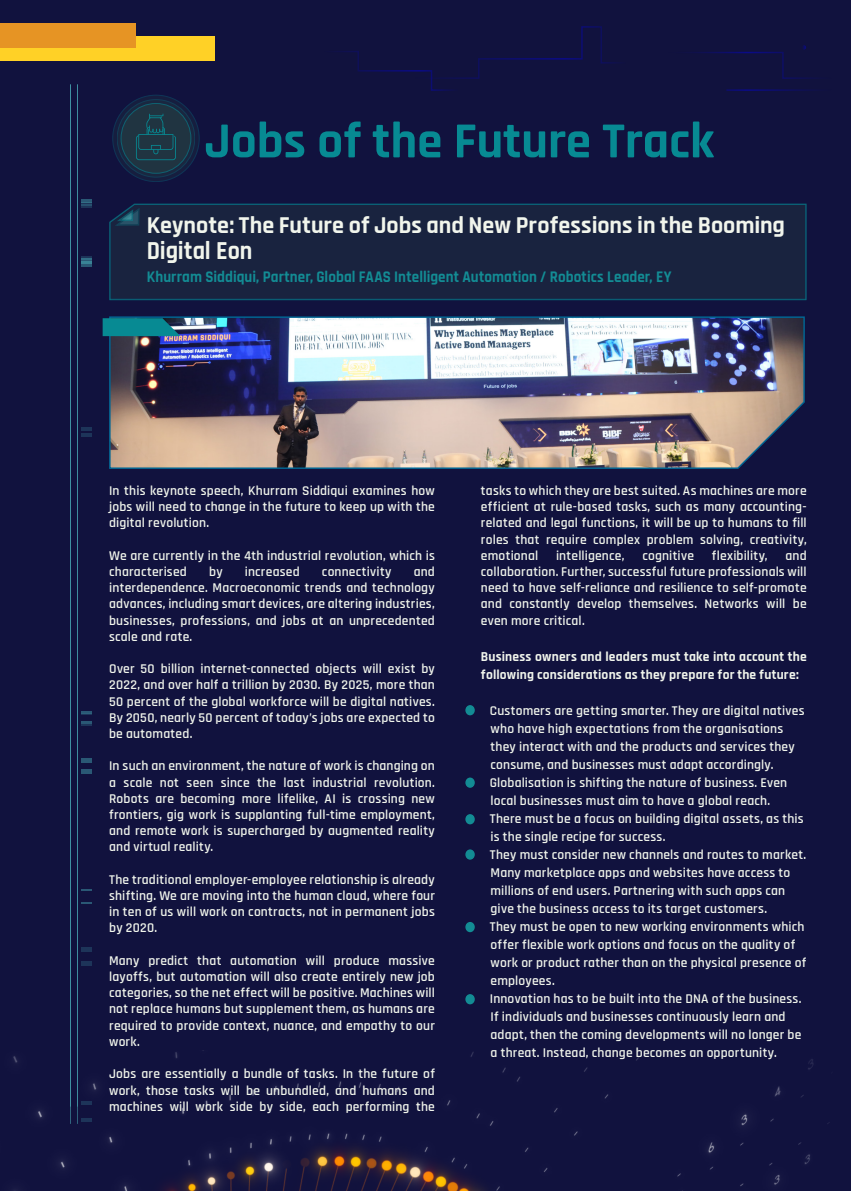
<style>
.page{position:relative;width:851px;height:1191px;background:#fff}
.page>*{position:absolute;margin:0;border:0;box-sizing:border-box;transform-origin:0 0}
.t1{font:700 51px "Rajdhani";color:#078a93}
.t2{font:700 25.65px "Rajdhani";letter-spacing:-.005em;color:#f1f5ec;scale:.93 1}
.t3{font:700 24px "Rajdhani";color:#f1f5ec}
.t4{font:700 16.05px "Rajdhani";letter-spacing:.005em;color:#138c94;scale:.93 1}
.t5{font:600 13.5px/16.2px "Rajdhani";letter-spacing:.015em;color:#f1f5ec;text-align:justify}
.t6{font:700 13.5px/18px "Rajdhani";letter-spacing:.01em;color:#f1f5ec}
</style>
<div class="page">
<div style="left:0;top:0;width:850px;height:1191px;background:#11123e"></div>
<img style="left:13px;top:1050px;width:817px;height:141px">
<div style="left:0;top:36px;width:215px;height:24px;background:#ffd126"></div>
<div style="left:0;top:24px;width:136px;height:24px;background:#e69424"></div>
<hr style="left:70px;top:84px;width:1px;height:1039px;background:#52c4ca">
<hr style="left:77px;top:84px;width:1px;height:1039px;background:#52c4ca">
<hr style="left:81px;top:1118px;width:11px;height:4px;background:#1d3459">
<div style="left:81px;top:961px;width:11px;height:5px;background:#1d3459"></div>
<div style="left:81px;top:769px;width:11px;height:5px;background:#2a5875"></div>
<svg style="left:81px;top:721px;width:11px;height:5px"></svg>
<svg style="left:81px;top:433px;width:11px;height:3px"></svg>
<div style="left:81px;top:262px;width:11px;height:5px;background:#2a5875"></div>
<svg style="left:337px;top:26px;width:280px;height:65px"></svg>
<svg style="left:691px;top:45px;width:123px;height:46px"></svg>
<svg style="left:81px;top:1101px;width:11px;height:3px"></svg>
<hr style="left:81px;top:947px;width:11px;height:4px;background:#1d3459">
<div style="left:81px;top:758px;width:11px;height:5px;background:#2a5875"></div>
<svg style="left:81px;top:711px;width:11px;height:4px"></svg>
<hr style="left:81px;top:427px;width:11px;height:4px;background:#1d3459">
<svg style="left:81px;top:256px;width:11px;height:3px"></svg>
<svg style="left:81px;top:259px;width:11px;height:5px"></svg>
<svg style="left:81px;top:199px;width:11px;height:9px"></svg>
<svg style="left:113px;top:95px;width:86px;height:87px"></svg>
<svg style="left:117px;top:100px;width:78px;height:77px"></svg>
<div style="left:117px;top:99px;width:78px;height:78px;border:1px solid #078a93;border-radius:50%"></div>
<svg style="left:121px;top:103px;width:70px;height:70px;background:#1f3643"></svg>
<div style="left:121px;top:103px;width:70px;height:70px;border:1px solid #078a93;border-radius:50%"></div>
<svg style="left:136px;top:114px;width:40px;height:46px;background:#1c3f4c"></svg>
<img style="left:108px;top:316px;width:697px;height:153px">
<svg style="left:102px;top:318px;width:78px;height:18px"></svg>
<svg style="left:109px;top:203px;width:698px;height:98px"></svg>
<div style="left:109px;top:204px;width:697px;height:96px;background:#19233f"></div>
<svg style="left:113px;top:206px;width:27px;height:20px"></svg>
<div style="left:466px;top:706px;width:8px;height:8px;background:#138c94;border-radius:50%"></div>
<div style="left:465px;top:705px;width:9px;height:10px;border:2px solid #138c94;border-radius:50%"></div>
<div style="left:466px;top:778px;width:8px;height:9px;background:#138c94;border-radius:50%"></div>
<div style="left:465px;top:777px;width:9px;height:11px;border:2px solid #138c94;border-radius:50%"></div>
<div style="left:466px;top:815px;width:8px;height:8px;background:#138c94;border-radius:50%"></div>
<div style="left:465px;top:814px;width:9px;height:10px;border:2px solid #138c94;border-radius:50%"></div>
<div style="left:466px;top:850px;width:8px;height:9px;background:#138c94;border-radius:50%"></div>
<div style="left:465px;top:849px;width:9px;height:10px;border:2px solid #138c94;border-radius:50%"></div>
<div style="left:466px;top:922px;width:8px;height:9px;background:#138c94;border-radius:50%"></div>
<div style="left:465px;top:922px;width:9px;height:10px;border:2px solid #138c94;border-radius:50%"></div>
<div style="left:466px;top:995px;width:8px;height:8px;background:#138c94;border-radius:50%"></div>
<div style="left:465px;top:994px;width:9px;height:10px;border:2px solid #138c94;border-radius:50%"></div>
<p class="t1" style="left:204px;top:110px;width:511px">Jobs of the Future Track</p>
<p class="t3" style="left:147px;top:211px;width:639px">Keynote: The Future of Jobs and New Professions in the Booming</p>
<p class="t2" style="left:147px;top:235px;width:115px">Digital Eon</p>
<p class="t4" style="left:147px;top:267px;width:565px">Khurram Siddiqui, Partner, Global FAAS Intelligent Automation / Robotics Leader, EY</p>
<p class="t5" style="left:109px;top:483px;width:327px">In this keynote speech, Khurram Siddiqui examines how jobs will need to change in the future to keep up with the digital revolution.</p>
<p class="t5" style="left:109px;top:547px;width:327px">We are currently in the 4th industrial revolution, which is characterised</p>
<p class="t5" style="left:109px;top:564px;width:327px;text-indent:304px">and interdependence. Macroeconomic trends and technology advances, including smart devices, are altering industries, businesses, professions, and jobs at an unprecedented scale and rate.</p>
<p class="t5" style="left:109px;top:661px;width:327px">Over 50 billion internet-connected objects will exist by 2022, and over half a trillion by 2030. By 2025, more than 50 percent of the global workforce will be digital natives.<br>By 2050, nearly 50 percent of today’s jobs are expected to be automated.</p>
<p class="t5" style="left:109px;top:758px;width:327px">In such an environment, the nature of work is changing on a scale not seen since the last industrial revolution.<br>Robots are becoming more lifelike, AI is crossing new frontiers, gig work is supplanting full-time employment, and remote work is supercharged by augmented reality and virtual reality.</p>
<p class="t5" style="left:109px;top:871px;width:327px">The traditional employer-employee relationship is already shifting. We are moving into the human cloud, where four in ten of us will work on contracts, not in permanent jobs by 2020.</p>
<p class="t5" style="left:109px;top:952px;width:327px">Many predict that automation will produce massive layoffs, but automation will also create entirely new job categories, so the net effect will be positive. Machines will not replace humans but supplement them, as humans are required to provide context, nuance, and empathy to our work.</p>
<p class="t5" style="left:109px;top:1066px;width:327px">Jobs are essentially a bundle of tasks. In the future of work, those tasks will be unbundled, and humans and machines will work side by side, each performing the</p>
<p class="t5" style="left:209px;top:564px;width:15px">by</p>
<p class="t5" style="left:245px;top:564px;width:56px">increased</p>
<p class="t5" style="left:322px;top:564px;width:71px">connectivity</p>
<p class="t5" style="left:481px;top:483px;width:327px">tasks to which they are best suited. As machines are more efficient at rule-based tasks, such as many accounting&shy;related and legal functions, it will be up to humans to fill roles that require complex problem solving, creativity, emotional</p>
<p class="t5" style="left:481px;top:547px;width:327px;text-indent:304px">and collaboration. Further, successful future professionals will need to have self-reliance and resilience to self-promote and constantly develop themselves. Networks will be even more critical.</p>
<p class="t6" style="left:481px;top:647px;width:327px">Business owners and leaders must take into account the following considerations as they prepare for the future:</p>
<p class="t5" style="left:489px;top:702px;width:316px">Customers are getting smarter. They are digital natives</p>
<p class="t5" style="left:490px;top:720px;width:294px">who have high expectations from the organisations</p>
<p class="t5" style="left:490px;top:738px;width:306px">they interact with and the products and services they</p>
<p class="t5" style="left:490px;top:756px;width:284px">consume, and businesses must adapt accordingly.</p>
<p class="t5" style="left:489px;top:774px;width:299px">Globalisation is shifting the nature of business. Even</p>
<p class="t5" style="left:490px;top:792px;width:281px">local businesses must aim to have a global reach.</p>
<p class="t5" style="left:489px;top:810px;width:315px">There must be a focus on building digital assets, as this</p>
<p class="t5" style="left:490px;top:828px;width:176px">is the single recipe for success.</p>
<p class="t5" style="left:489px;top:846px;width:318px">They must consider new channels and routes to market.</p>
<p class="t5" style="left:490px;top:864px;width:301px">Many marketplace apps and websites have access to</p>
<p class="t5" style="left:490px;top:882px;width:296px">millions of end users. Partnering with such apps can</p>
<p class="t5" style="left:490px;top:900px;width:278px">give the business access to its target customers.</p>
<p class="t5" style="left:489px;top:918px;width:316px">They must be open to new working environments which</p>
<p class="t5" style="left:490px;top:936px;width:306px">offer flexible work options and focus on the quality of</p>
<p class="t5" style="left:490px;top:954px;width:317px">work or product rather than on the physical presence of</p>
<p class="t5" style="left:490px;top:972px;width:66px">employees.</p>
<p class="t5" style="left:489px;top:990px;width:313px">Innovation has to be built into the DNA of the business.</p>
<p class="t5" style="left:490px;top:1008px;width:296px">If individuals and businesses continuously learn and</p>
<p class="t5" style="left:490px;top:1026px;width:312px">adapt, then the coming developments will no longer be</p>
<p class="t5" style="left:490px;top:1044px;width:287px">a threat. Instead, change becomes an opportunity.</p>
<p class="t5" style="left:556px;top:547px;width:70px">intelligence,</p>
<p class="t5" style="left:642px;top:547px;width:53px">cognitive</p>
<p class="t5" style="left:711px;top:547px;width:57px">flexibility,</p>
</div>
